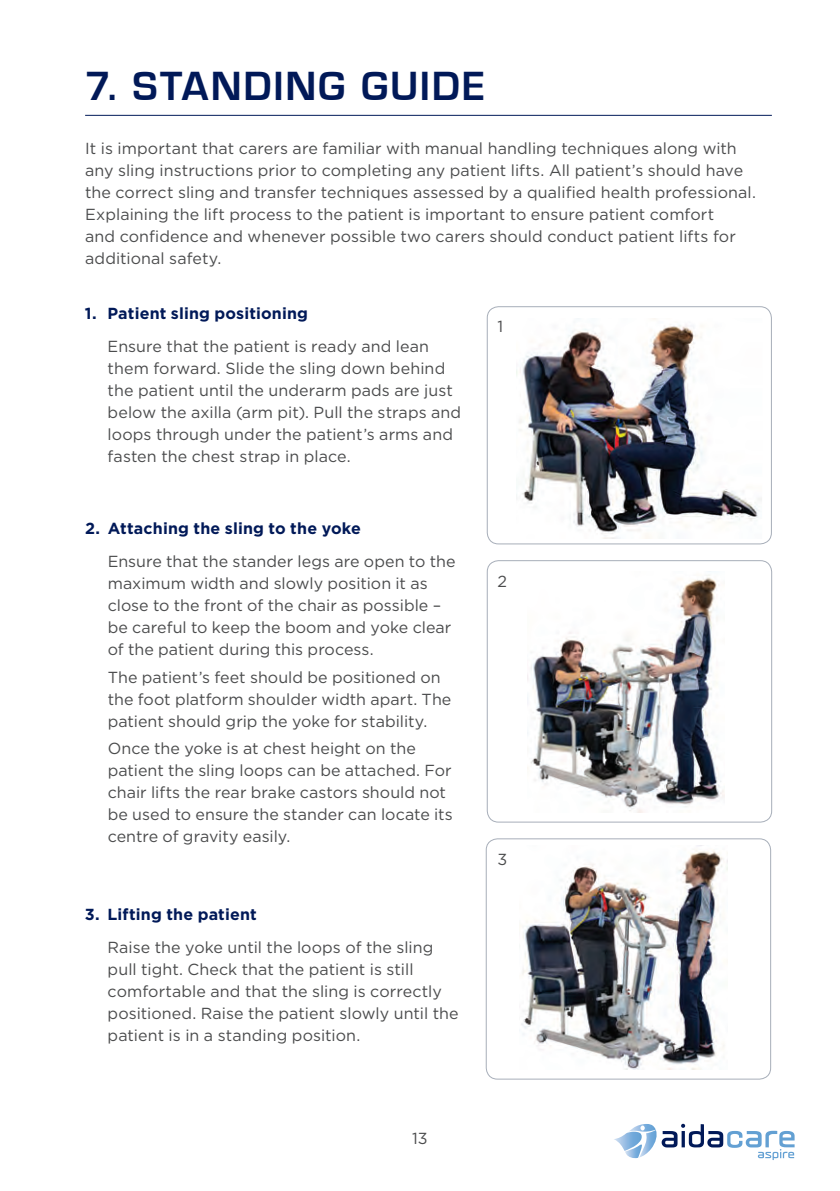
<style>
.page{position:relative;width:840px;height:1191px;background:#fff}
.page>*{position:absolute;margin:0;border:0;box-sizing:border-box;transform-origin:0 0}
.chapter_title{font:700 42px "Eurostile";letter-spacing:.045em;color:#011958}
.A_body_indent{font:16px/22px "Gotham";color:#4b4c4d}
.body{font:16px/22px "Gotham";letter-spacing:.005em;color:#4b4c4d}
.A_subhead_small{font:700 16px "Gotham";letter-spacing:.01em;color:#011958}
</style>
<div class="page">
<svg style="left:614px;top:1123px;width:180px;height:37px"></svg>
<hr style="left:85px;top:115px;width:686px;height:1px;background:#011958">
<img style="left:516px;top:318px;width:246px;height:220px">
<div style="left:486px;top:306px;width:285px;height:238px;border:1px solid #a7aeb9;border-radius:11px"></div>
<img style="left:527px;top:571px;width:197px;height:241px">
<div style="left:486px;top:560px;width:285px;height:262px;border:1px solid #a7aeb9;border-radius:11px"></div>
<img style="left:521px;top:845px;width:206px;height:224px">
<div style="left:485px;top:838px;width:285px;height:241px;border:1px solid #a7aeb9;border-radius:11px"></div>
<p class="chapter_title" style="left:85px;top:63px;width:401px">7. STANDING GUIDE</p>
<p class="body" style="left:85px;top:137px;width:672px">It is important that carers are familiar with manual handling techniques along with any sling instructions prior to completing any patient lifts. All patient’s should have the correct sling and transfer techniques assessed by a qualified health professional.<br>Explaining the lift process to the patient is important to ensure patient comfort<br>and confidence and whenever possible two carers should conduct patient lifts for additional safety.</p>
<p class="A_subhead_small" style="left:85px;top:303px;width:224px">1. Patient sling positioning</p>
<p class="A_body_indent" style="left:108px;top:335px;width:355px">Ensure that the patient is ready and lean them forward. Slide the sling down behind the patient until the underarm pads are just below the axilla (arm pit). Pull the straps and loops through under the patient’s arms and fasten the chest strap in place.</p>
<p class="A_subhead_small" style="left:85px;top:517px;width:277px">2. Attaching the sling to the yoke</p>
<p class="A_body_indent" style="left:108px;top:550px;width:349px">Ensure that the stander legs are open to the maximum width and slowly position it as close to the front of the chair as possible – be careful to keep the boom and yoke clear of the patient during this process.</p>
<p class="A_body_indent" style="left:108px;top:665px;width:345px">The patient’s feet should be positioned on the foot platform shoulder width apart. The patient should grip the yoke for stability.</p>
<p class="A_body_indent" style="left:108px;top:737px;width:346px">Once the yoke is at chest height on the patient the sling loops can be attached. For chair lifts the rear brake castors should not be used to ensure the stander can locate its centre of gravity easily.</p>
<p class="A_subhead_small" style="left:85px;top:903px;width:173px">3. Lifting the patient</p>
<p class="A_body_indent" style="left:108px;top:936px;width:352px">Raise the yoke until the loops of the sling pull tight. Check that the patient is still comfortable and that the sling is correctly positioned. Raise the patient slowly until the patient is in a standing position.</p>
<p class="body" style="left:412px;top:1127px;width:17px">13</p>
<p class="body" style="left:497px;top:315px;width:7px">1</p>
<p class="body" style="left:497px;top:570px;width:11px">2</p>
<p class="body" style="left:497px;top:848px;width:11px">3</p>
</div>
